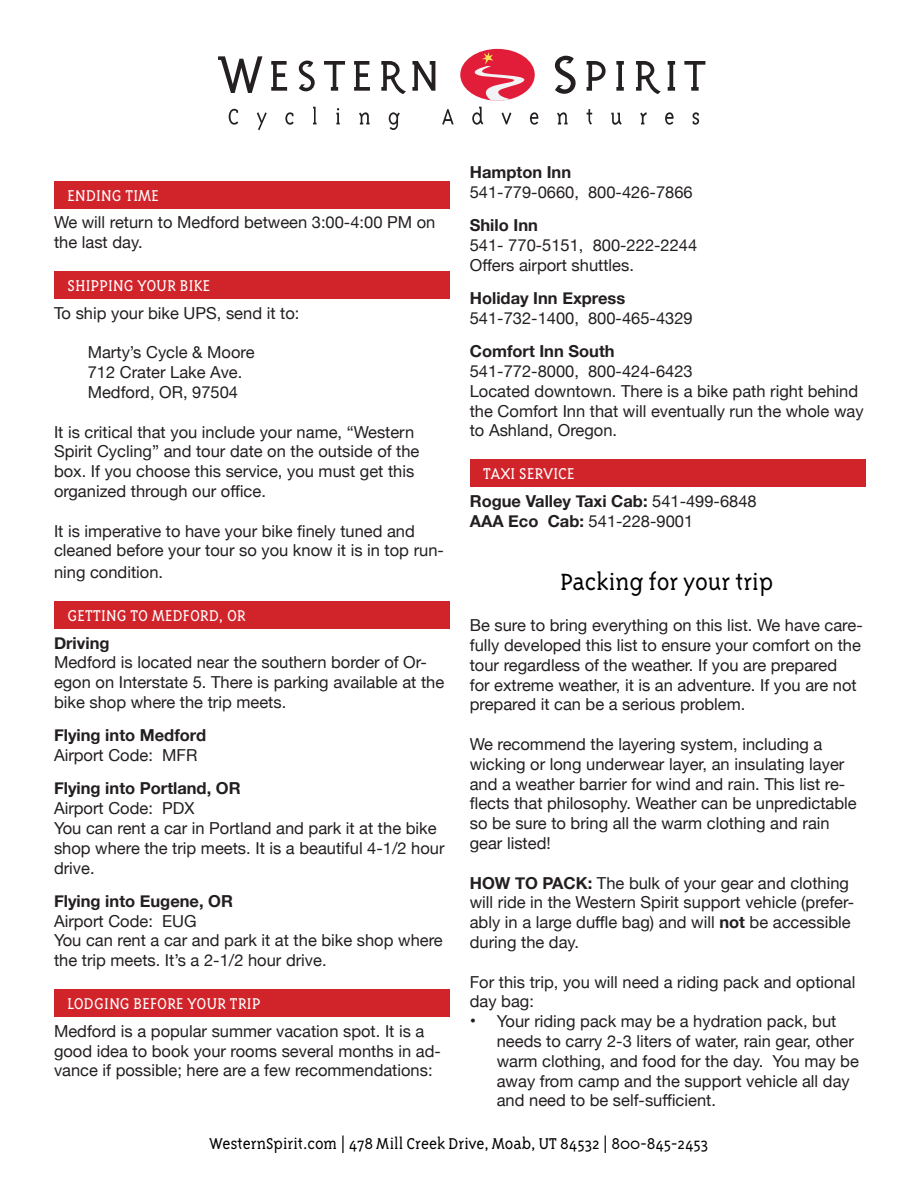
<style>
.page{position:relative;width:918px;height:1188px;background:#fff}
.page>*{position:absolute;margin:0;border:0;box-sizing:border-box;transform-origin:0 0}
.t1{font:300 27px "Triplex Serif OT";color:#000}
.t2{font:300 18px "Triplex Serif OT";letter-spacing:.02em;color:#fff}
.t3{font:300 18px "Triplex Serif OT";color:#000}
.t4{font:16.5px/19.8px "Helvetica Neue";color:#231f20}
.t5{font:700 16.5px "Helvetica Neue";color:#231f20}
.s1{font-weight:400}
.s2{font-weight:700}
.s3{font-size:18px}
</style>
<div class="page">
<svg style="left:218px;top:49px;width:487px;height:81px"></svg>
<div style="left:54px;top:181px;width:395px;height:28px;background:#d1232a"></div>
<div style="left:54px;top:271px;width:395px;height:28px;background:#d1232a"></div>
<div style="left:54px;top:601px;width:395px;height:28px;background:#d1232a"></div>
<div style="left:54px;top:989px;width:395px;height:28px;background:#d1232a"></div>
<div style="left:470px;top:459px;width:395px;height:28px;background:#d1232a"></div>
<p class="t2" style="left:68px;top:186px;width:93px">ENDING TIME</p>
<p class="t4" style="left:54px;top:214px;width:383px">We will return to Medford between 3:00-4:00 PM on the last day.</p>
<p class="t2" style="left:68px;top:276px;width:144px">SHIPPING YOUR BIKE</p>
<p class="t4" style="left:54px;top:304px;width:247px">To ship your bike UPS, send it to:</p>
<p class="t4" style="left:88px;top:344px;width:168px">Marty’s Cycle &amp; Moore</p>
<p class="t4" style="left:88px;top:363px;width:156px">712 Crater Lake Ave.</p>
<p class="t4" style="left:88px;top:383px;width:152px">Medford, OR, 97504</p>
<p class="t4" style="left:54px;top:423px;width:367px">It is critical that you include your name, “Western Spirit Cycling” and tour date on the outside of the box. If you choose this service, you must get this organized through our office.</p>
<p class="t4" style="left:54px;top:522px;width:391px">It is imperative to have your bike finely tuned and cleaned before your tour so you know it is in top run-</p>
<p class="t4" style="left:54px;top:563px;width:111px">ning condition.</p>
<p class="t2" style="left:68px;top:606px;width:180px">GETTING TO MEDFORD, OR</p>
<p class="t5" style="left:54px;top:630px;width:57px">Driving</p>
<p class="t4" style="left:54px;top:654px;width:392px">Medford is located near the southern border of Or&shy;egon on Interstate 5. There is parking available at the bike shop where the trip meets.</p>
<p class="t5" style="left:54px;top:722px;width:154px">Flying into Medford</p>
<p class="t4" style="left:54px;top:746px;width:145px">Airport Code: MFR</p>
<p class="t5" style="left:54px;top:776px;width:188px">Flying into Portland, OR</p>
<p class="t4" style="left:54px;top:799px;width:142px">Airport Code: PDX</p>
<p class="t4" style="left:54px;top:819px;width:392px">You can rent a car in Portland and park it at the bike shop where the trip meets. It is a beautiful 4-1/2 hour drive.</p>
<p class="t5" style="left:54px;top:888px;width:181px">Flying into Eugene, OR</p>
<p class="t4" style="left:54px;top:912px;width:144px">Airport Code: EUG</p>
<p class="t4" style="left:54px;top:932px;width:390px">You can rent a car and park it at the bike shop where the trip meets. It’s a 2-1/2 hour drive.</p>
<p class="t2" style="left:68px;top:994px;width:194px">LODGING BEFORE YOUR TRIP</p>
<p class="t4" style="left:54px;top:1022px;width:388px">Medford is a popular summer vacation spot. It is a good idea to book your rooms several months in ad&shy;vance if possible; here are a few recommendations:</p>
<p class="t5" style="left:470px;top:159px;width:103px">Hampton Inn</p>
<p class="t4" style="left:470px;top:183px;width:224px">541-779-0660, 800-426-7866</p>
<p class="t5" style="left:470px;top:212px;width:70px">Shilo Inn</p>
<p class="t4" style="left:470px;top:236px;width:229px">541- 770-5151, 800-222-2244</p>
<p class="t4" style="left:470px;top:256px;width:166px">Offers airport shuttles.</p>
<p class="t5" style="left:470px;top:285px;width:157px">Holiday Inn Express</p>
<p class="t4" style="left:470px;top:309px;width:224px">541-732-1400, 800-465-4329</p>
<p class="t5" style="left:470px;top:338px;width:146px">Comfort Inn South</p>
<p class="t4" style="left:470px;top:362px;width:224px">541-772-8000, 800-424-6423</p>
<p class="t4" style="left:470px;top:382px;width:395px">Located downtown. There is a bike path right behind the Comfort Inn that will eventually run the whole way to Ashland, Oregon.</p>
<p class="t2" style="left:483px;top:464px;width:93px">TAXI SERVICE</p>
<p class="t5" style="left:470px;top:488px;width:288px">Rogue Valley Taxi Cab: <span class="s1">541-499-6848</span></p>
<p class="t4" style="left:470px;top:512px;width:225px"><span class="s2">AAA Eco Cab:</span> 541-228-9001</p>
<p class="t1" style="left:561px;top:568px;width:214px">Packing for your trip</p>
<p class="t4" style="left:470px;top:616px;width:394px">Be sure to bring everything on this list. We have care&shy;fully developed this list to ensure your comfort on the tour regardless of the weather. If you are prepared<br>for extreme weather, it is an adventure. If you are not prepared it can be a serious problem.</p>
<p class="t4" style="left:470px;top:735px;width:388px">We recommend the layering system, including a wicking or long underwear layer, an insulating layer and a weather barrier for wind and rain. This list re&shy;flects that philosophy. Weather can be unpredictable so be sure to bring all the warm clothing and rain gear listed!</p>
<p class="t4" style="left:470px;top:874px;width:386px"><span class="s2">HOW TO PACK:</span> The bulk of your gear and clothing will ride in the Western Spirit support vehicle (prefer&shy;ably in a large duffle bag) and will <span class="s2">not</span> be accessible during the day.</p>
<p class="t4" style="left:470px;top:973px;width:387px">For this trip, you will need a riding pack and optional day bag:</p>
<p class="t4" style="left:497px;top:1012px;width:364px;text-indent:-27px"><span class="s3">•</span> Your riding pack may be a hydration pack, but needs to carry 2-3 liters of water, rain gear, other warm clothing, and food for the day. You may be away from camp and the support vehicle all day and need to be self-sufficient.</p>
<p class="t3" style="left:210px;top:1134px;width:500px">WesternSpirit.com | 478 Mill Creek Drive, Moab, UT 84532 | 800-845-2453</p>
</div>
